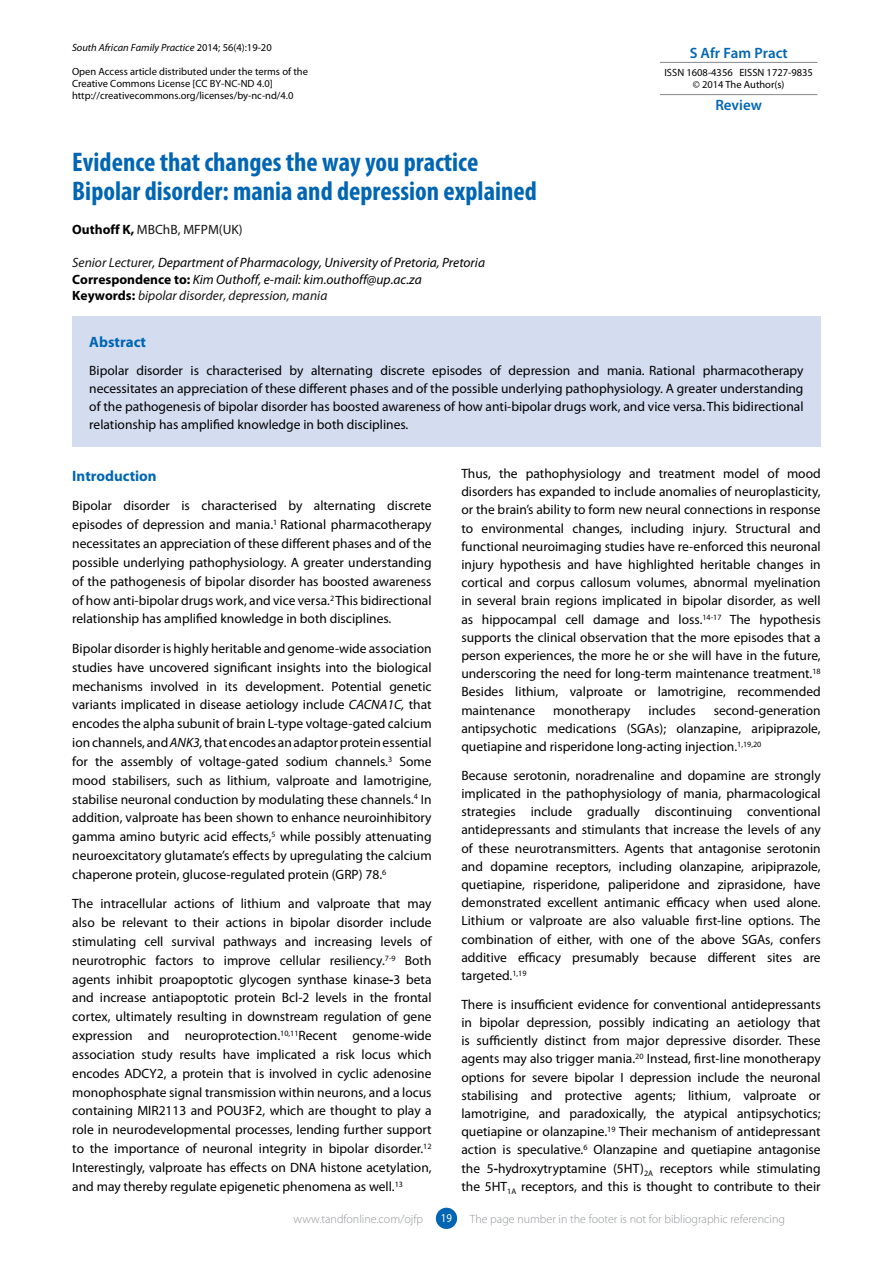
<style>
.page{position:relative;width:893px;height:1263px;background:#fff}
.page>*{position:absolute;margin:0;border:0;box-sizing:border-box;transform-origin:0 0}
.t1{font:700 condensed 27px/28.5px "Myriad Pro";color:#0066b3}
.t2{font:700 15px "Myriad Pro";color:#0066b3}
.t3{font:600 15px "Myriad Pro";color:#0066b3}
.t4{font:13.5px/18.1px "Myriad Pro";color:#000;text-align:justify}
.t5{font:italic 13.5px/16.5px "Myriad Pro";color:#000}
.t6{font:13.5px "Myriad Pro";color:#151515}
.t7{font:300 12px "Myriad Pro";color:#939598}
.t8{font:12px "Myriad Pro";color:#fff;scale:.9 1}
.t9{font:10.5px/12px "Myriad Pro";color:#000;text-align:center}
.t10{font:italic 10.5px "Myriad Pro";color:#000}
.s1{font-style:normal}
.s2{font-weight:700;color:#000}
.s3{color:#151515}
.s4{font-weight:700;font-style:normal}
.s5{font-style:italic}
.s6{font-weight:700}
</style>
<div class="page">
<div style="left:436px;top:1208px;width:21px;height:21px;background:#0066b3;border-radius:50%"></div>
<div style="left:72px;top:316px;width:748px;height:130px;background:#d4dcf0"></div>
<hr style="left:660px;top:62px;width:157px;height:1px;background:#939598">
<hr style="left:660px;top:94px;width:157px;height:1px;background:#939598">
<p class="t10" style="left:72px;top:41px;width:201px">South African Family Practice <span class="s1">2014; 56(4):19-20</span></p>
<p class="t9" style="left:72px;top:65px;width:237px;text-align:left">Open Access article distributed under the terms of the<br>Creative Commons License [CC BY-NC-ND 4.0] http://creativecommons.org/licenses/by-nc-nd/4.0</p>
<h1 class="t1" style="left:72px;top:148px;width:466px">Evidence that changes the way you practice<br>Bipolar disorder: mania and depression explained</h1>
<p class="t6" style="left:72px;top:222px;width:172px"><span class="s2">Outhoff K,</span> MBChB, MFPM(UK)</p>
<p class="t5" style="left:72px;top:255px;width:414px"><span class="s3">Senior Lecturer</span>, Department of Pharmacology, University of Pretoria, Pretoria<br><span class="s4">Correspondence to:</span> Kim Outhoff, e-mail: kim.outhoff@up.ac.za<br><span class="s4">Keywords:</span> <span class="s3">bipolar disorder, depression, mania</span></p>
<p class="t3" style="left:690px;top:44px;width:100px">S Afr Fam Pract</p>
<p class="t9" style="left:664px;top:66px;width:150px">ISSN 1608-4356 EISSN 1727-9835 © 2014 The Author(s)</p>
<p class="t3" style="left:715px;top:97px;width:48px">Review</p>
<p class="t2" style="left:89px;top:333px;width:58px">Abstract</p>
<p class="t4" style="left:89px;top:362px;width:716px">Bipolar disorder is characterised by alternating discrete episodes of depression and mania. Rational pharmacotherapy necessitates an appreciation of these different phases and of the possible underlying pathophysiology. A greater understanding of the pathogenesis of bipolar disorder has boosted awareness of how anti-bipolar drugs work, and vice versa. This bidirectional relationship has amplified knowledge in both disciplines.</p>
<p class="t2" style="left:72px;top:467px;width:86px">Introduction</p>
<p class="t4" style="left:72px;top:497px;width:361px;line-height:18.8px">Bipolar disorder is characterised by alternating discrete episodes of depression and mania.<sup>1</sup> Rational pharmacotherapy necessitates an appreciation of these different phases and of the possible underlying pathophysiology. A greater understanding of the pathogenesis of bipolar disorder has boosted awareness of how anti-bipolar drugs work, and vice versa.<sup>2</sup> This bidirectional relationship has amplified knowledge in both disciplines.</p>
<p class="t4" style="left:72px;top:639px;width:361px;line-height:18.8px">Bipolar disorder is highly heritable and genome-wide association studies have uncovered significant insights into the biological mechanisms involved in its development. Potential genetic variants implicated in disease aetiology include <span class="s5">CACNA1C,</span> that encodes the alpha subunit of brain L-type voltage-gated calcium ion channels, and <span class="s5">ANK3,</span> that encodes an adaptor protein essential for the assembly of voltage-gated sodium channels.<sup>3</sup> Some mood stabilisers, such as lithium, valproate and lamotrigine, stabilise neuronal conduction by modulating these channels.<sup>4</sup> In addition, valproate has been shown to enhance neuroinhibitory gamma amino butyric acid effects,<sup>5</sup> while possibly attenuating neuroexcitatory glutamate’s effects by upregulating the calcium chaperone protein, glucose-regulated protein (GRP) 78.<sup>6</sup></p>
<p class="t4" style="left:72px;top:895px;width:361px;line-height:18.8px">The intracellular actions of lithium and valproate that may also be relevant to their actions in bipolar disorder include stimulating cell survival pathways and increasing levels of neurotrophic factors to improve cellular resiliency.<sup>7-9</sup> Both agents inhibit proapoptotic glycogen synthase kinase<span class="s6">-</span>3 beta and increase antiapoptotic protein Bcl-2 levels in the frontal cortex, ultimately resulting in downstream regulation of gene expression and neuroprotection.<sup>10,11</sup>Recent genome-wide association study results have implicated a risk locus which encodes ADCY2, a protein that is involved in cyclic adenosine monophosphate signal transmission within neurons, and a locus containing MIR2113 and POU3F2, which are thought to play a role in neurodevelopmental processes, lending further support to the importance of neuronal integrity in bipolar disorder.<sup>12<br></sup>Interestingly, valproate has effects on DNA histone acetylation, and may thereby regulate epigenetic phenomena as well.<sup>13</sup></p>
<p class="t4" style="left:461px;top:465px;width:361px">Thus, the pathophysiology and treatment model of mood disorders has expanded to include anomalies of neuroplasticity, or the brain’s ability to form new neural connections in response to environmental changes, including injury. Structural and functional neuroimaging studies have re-enforced this neuronal injury hypothesis and have highlighted heritable changes in cortical and corpus callosum volumes, abnormal myelination in several brain regions implicated in bipolar disorder, as well as hippocampal cell damage and loss.<sup>14-17</sup> The hypothesis supports the clinical observation that the more episodes that a person experiences, the more he or she will have in the future, underscoring the need for long-term maintenance treatment.<sup>18<br></sup>Besides lithium, valproate or lamotrigine, recommended maintenance</p>
<p class="t4" style="left:461px;top:701px;width:361px;text-indent:252px">second-generation antipsychotic medications (SGAs); olanzapine, aripiprazole, quetiapine and risperidone long-acting injection.<sup>1,19,20</sup></p>
<p class="t4" style="left:461px;top:766px;width:361px">Because serotonin, noradrenaline and dopamine are strongly implicated in the pathophysiology of mania, pharmacological strategies include gradually discontinuing conventional antidepressants and stimulants that increase the levels of any of these neurotransmitters. Agents that antagonise serotonin and dopamine receptors, including olanzapine, aripiprazole, quetiapine, risperidone, paliperidone and ziprasidone, have demonstrated excellent antimanic efficacy when used alone.<br>Lithium or valproate are also valuable first-line options. The combination of either, with one of the above SGAs, confers additive efficacy presumably because different sites are targeted.<sup>1,19</sup></p>
<p class="t4" style="left:461px;top:995px;width:361px">There is insufficient evidence for conventional antidepressants in bipolar depression, possibly indicating an aetiology that is sufficiently distinct from major depressive disorder. These agents may also trigger mania.<sup>20</sup> Instead, first-line monotherapy options for severe bipolar I depression include the neuronal stabilising and protective agents; lithium, valproate or lamotrigine, and paradoxically, the atypical antipsychotics; quetiapine or olanzapine.<sup>19</sup> Their mechanism of antidepressant action is speculative.<sup>6</sup> Olanzapine and quetiapine antagonise the 5<span class="s6">-</span>hydroxytryptamine (5HT)<sub>2A</sub> receptors while stimulating the 5HT<sub>1A</sub> receptors, and this is thought to contribute to their</p>
<p class="t4" style="left:553px;top:701px;width:79px">monotherapy</p>
<p class="t4" style="left:649px;top:701px;width:49px">includes</p>
<p class="t7" style="left:294px;top:1213px;width:131px">www.tandfonline.com/ojfp</p>
<p class="t8" style="left:441px;top:1212px;width:14px">19</p>
<p class="t7" style="left:470px;top:1213px;width:317px">The page number in the footer is not for bibliographic referencing</p>
</div>
